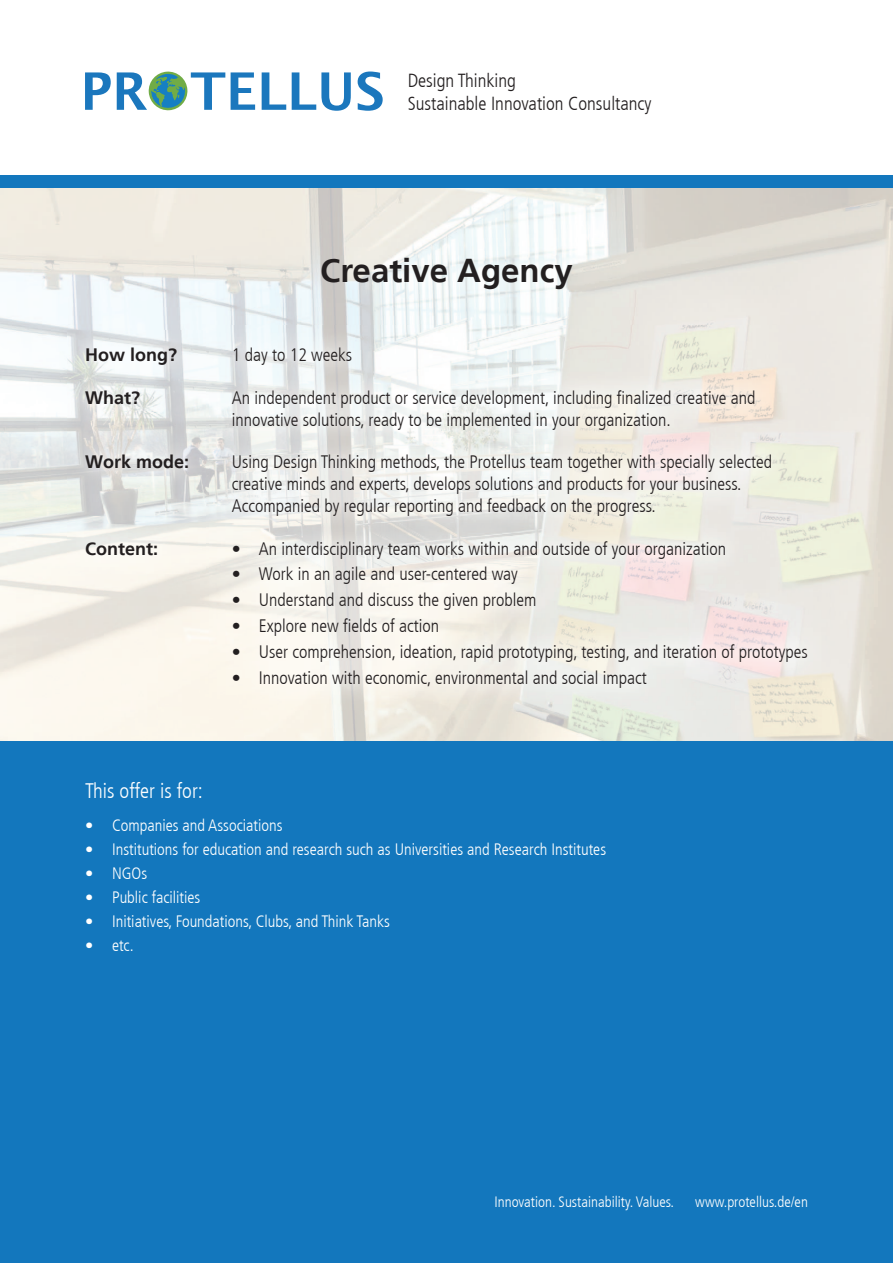
<style>
.page{position:relative;width:893px;height:1263px;background:#fff}
.page>*{position:absolute;margin:0;border:0;box-sizing:border-box;transform-origin:0 0}
.t1{font:700 51.75px "Lucida Grande";color:#1b77bd}
.t2{font:700 33px "Frutiger LT";color:#231f20}
.t3{font:300 condensed 21px "Frutiger";color:#fff}
.t4{font:300 condensed 18.9px/22.6px "Frutiger";color:#231f20}
.t5{font:300 condensed 18px/21.6px "Frutiger";color:#231f20}
.t6{font:700 18px "Frutiger LT";color:#231f20}
.t7{font:300 condensed 16.5px "Frutiger";color:#fff}
.t8{font:300 condensed 15px "Frutiger";color:#fff}
.s1{color:#fff}
</style>
<div class="page">
<img style="left:0;top:187px;width:893px;height:157px">
<img style="left:789px;top:344px;width:104px;height:397px">
<img style="left:210px;top:709px;width:579px;height:32px">
<div style="left:0;top:175px;width:893px;height:12px;background:#1377bd"></div>
<svg style="left:149px;top:72px;width:38px;height:38px"></svg>
<div style="left:0;top:741px;width:893px;height:522px;background:#1377bd"></div>
<img style="left:68px;top:330px;width:138px;height:243px">
<img style="left:209px;top:326px;width:621px;height:383px">
<h1 class="t1" style="left:80px;top:49px;width:306px">PR<span class="s1">O</span>TELLUS</h1>
<p class="t4" style="left:408px;top:69px;width:245px">Design Thinking<br>Sustainable Innovation Consultancy</p>
<p class="t6" style="left:85px;top:344px;width:93px">How long?</p>
<p class="t6" style="left:85px;top:387px;width:57px">What?</p>
<p class="t6" style="left:85px;top:452px;width:106px">Work mode:</p>
<p class="t6" style="left:85px;top:538px;width:75px">Content:</p>
<h2 class="t2" style="left:320px;top:251px;width:254px">Creative Agency</h2>
<p class="t5" style="left:232px;top:344px;width:122px">1 day to 12 weeks</p>
<p class="t5" style="left:232px;top:387px;width:525px">An independent product or service development, including finalized creative and innovative solutions, ready to be implemented in your organization.</p>
<p class="t5" style="left:232px;top:452px;width:542px">Using Design Thinking methods, the Protellus team together with specially selected creative minds and experts, develops solutions and products for your business.<br>Accompanied by regular reporting and feedback on the progress.</p>
<p class="t5" style="left:232px;top:538px;width:496px">• An interdisciplinary team works within and outside of your organization</p>
<p class="t5" style="left:232px;top:564px;width:288px">• Work in an agile and user-centered way</p>
<p class="t5" style="left:232px;top:589px;width:306px">• Understand and discuss the given problem</p>
<p class="t5" style="left:232px;top:615px;width:209px">• Explore new fields of action</p>
<p class="t5" style="left:232px;top:641px;width:578px">• User comprehension, ideation, rapid prototyping, testing, and iteration of prototypes</p>
<p class="t5" style="left:232px;top:667px;width:417px">• Innovation with economic, environmental and social impact</p>
<p class="t3" style="left:85px;top:779px;width:119px">This offer is for:</p>
<p class="t7" style="left:85px;top:816px;width:199px">• Companies and Associations</p>
<p class="t7" style="left:85px;top:840px;width:523px">• Institutions for education and research such as Universities and Research Institutes</p>
<p class="t7" style="left:85px;top:864px;width:64px">• NGOs</p>
<p class="t7" style="left:85px;top:888px;width:117px">• Public facilities</p>
<p class="t7" style="left:85px;top:912px;width:307px">• Initiatives, Foundations, Clubs, and Think Tanks</p>
<p class="t7" style="left:85px;top:936px;width:50px">• etc.</p>
<p class="t8" style="left:494px;top:1193px;width:181px">Innovation. Sustainability. Values.</p>
<p class="t8" style="left:695px;top:1193px;width:114px">www.protellus.de/en</p>
</div>
